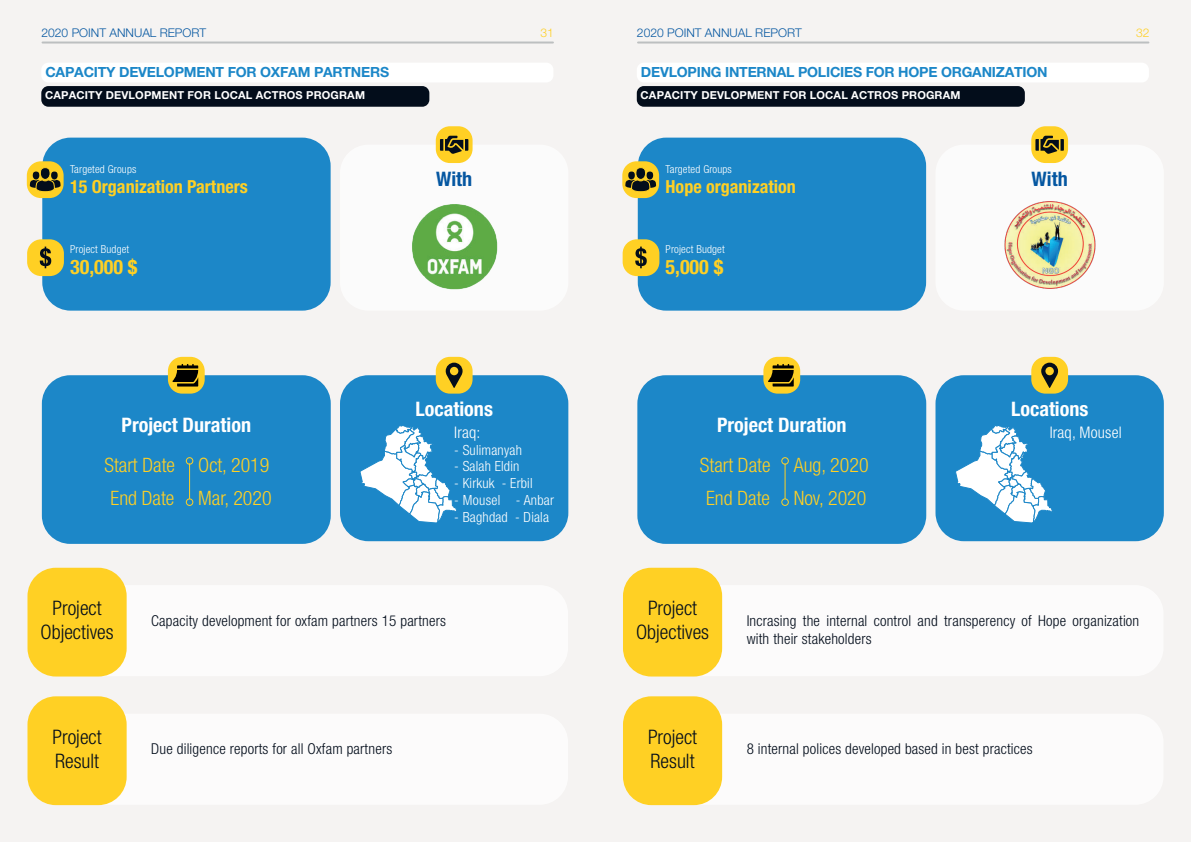
<style>
.page{position:relative;width:1191px;height:842px;background:#fff}
.page>*{position:absolute;margin:0;border:0;box-sizing:border-box;transform-origin:0 0}
.t1{font:300 condensed 20px/24px "Helvetica Neue LT Pro";color:#030d1b;text-align:center}
.t2{font:700 condensed 20px "Helvetica Neue LT Pro";color:#fff}
.t3{font:700 condensed 20px "Helvetica Neue LT Pro";color:#ffd024}
.t4{font:700 condensed 20px "Helvetica Neue LT Pro";color:#0557a1}
.t5{font:300 condensed 19.8px/33.3px "Helvetica Neue LT Pro";color:#ffd024}
.t6{font:700 condensed 18px "Helvetica Neue LT Pro";color:#ffd024}
.t7{font:300 condensed 16px "Helvetica Neue LT Pro";letter-spacing:.015em;color:#fff}
.t8{font:300 condensed 15px/18px "Helvetica Neue LT Pro";letter-spacing:.015em;color:#030d1b}
.t9{font:700 14px "Helvetica Neue LT Pro";letter-spacing:-.015em;color:#1c87c8}
.t10{font:300 condensed 14px "Helvetica Neue LT Pro";letter-spacing:.015em;color:#fff}
.t11{font:300 12px "Helvetica Neue LT Pro";color:#0557a1}
.t12{font:300 12px "Helvetica Neue LT Pro";color:#ffd024}
.t13{font:700 11px "Helvetica Neue LT Pro";letter-spacing:.015em;color:#fff}
.t14{font:300 condensed 11px "Helvetica Neue LT Pro";letter-spacing:.015em;color:#fff}
</style>
<div class="page">
<div style="left:0;top:0;width:595px;height:842px;background:#f5f3f2"></div>
<hr style="left:43px;top:42px;width:510px;height:2px;background:#bcbfc0">
<div style="left:41px;top:63px;width:512px;height:19px;background:#fff;border-radius:7px"></div>
<div style="left:41px;top:86px;width:388px;height:21px;background:#030d1b;border-radius:7px"></div>
<div style="left:27px;top:585px;width:541px;height:91px;background:#fff;border-radius:28px"></div>
<div style="left:27px;top:568px;width:100px;height:108px;background:#ffd024;border-radius:28px"></div>
<div style="left:340px;top:145px;width:228px;height:166px;background:#fff;border-radius:28px"></div>
<div style="left:436px;top:126px;width:36px;height:37px;background:#ffd024;border-radius:14px"></div>
<div style="left:340px;top:375px;width:228px;height:166px;background:#1c87c8;border-radius:28px"></div>
<div style="left:436px;top:357px;width:36px;height:37px;background:#ffd024;border-radius:14px"></div>
<svg style="left:440px;top:136px;width:28px;height:18px"></svg>
<svg style="left:446px;top:363px;width:16px;height:25px"></svg>
<div style="left:42px;top:138px;width:289px;height:173px;background:#1c87c8;border-radius:28px"></div>
<div style="left:27px;top:239px;width:37px;height:37px;background:#ffd024;border-radius:14px"></div>
<svg style="left:40px;top:247px;width:11px;height:21px"></svg>
<div style="left:42px;top:375px;width:289px;height:169px;background:#1c87c8;border-radius:28px"></div>
<hr style="left:189px;top:463px;width:1px;height:36px;background:#ffd024">
<div style="left:186px;top:457px;width:7px;height:8px;border:1px solid #ffd024;border-radius:50%"></div>
<div style="left:186px;top:498px;width:7px;height:8px;border:1px solid #ffd024;border-radius:50%"></div>
<div style="left:168px;top:357px;width:37px;height:37px;background:#ffd024;border-radius:14px"></div>
<svg style="left:172px;top:364px;width:26px;height:22px"></svg>
<div style="left:27px;top:714px;width:541px;height:91px;background:#fff;border-radius:28px"></div>
<div style="left:27px;top:696px;width:100px;height:109px;background:#ffd024;border-radius:28px"></div>
<div style="left:27px;top:161px;width:37px;height:37px;background:#ffd024;border-radius:14px"></div>
<div style="left:51px;top:172px;width:7px;height:7px;background:#030d1b;border-radius:50%"></div>
<div style="left:33px;top:172px;width:6px;height:7px;background:#030d1b;border-radius:50%"></div>
<div style="left:40px;top:168px;width:10px;height:11px;background:#030d1b;border-radius:50%"></div>
<div style="left:40px;top:167px;width:11px;height:13px;border:1px solid #ffd024;border-radius:50%"></div>
<svg style="left:30px;top:180px;width:32px;height:13px"></svg>
<img style="left:412px;top:204px;width:86px;height:86px">
<svg style="left:360px;top:426px;width:97px;height:97px"></svg>
<div style="left:595px;top:0;width:596px;height:842px;background:#f5f3f2"></div>
<hr style="left:638px;top:42px;width:510px;height:2px;background:#bcbfc0">
<div style="left:637px;top:63px;width:511px;height:19px;background:#fff;border-radius:7px"></div>
<div style="left:637px;top:86px;width:387px;height:21px;background:#030d1b;border-radius:7px"></div>
<div style="left:623px;top:585px;width:540px;height:91px;background:#fff;border-radius:28px"></div>
<div style="left:623px;top:568px;width:99px;height:108px;background:#ffd024;border-radius:28px"></div>
<div style="left:935px;top:145px;width:228px;height:166px;background:#fff;border-radius:28px"></div>
<div style="left:1031px;top:126px;width:37px;height:37px;background:#ffd024;border-radius:14px"></div>
<div style="left:935px;top:375px;width:228px;height:166px;background:#1c87c8;border-radius:28px"></div>
<div style="left:1031px;top:357px;width:37px;height:37px;background:#ffd024;border-radius:14px"></div>
<svg style="left:1035px;top:136px;width:29px;height:18px"></svg>
<svg style="left:1041px;top:363px;width:17px;height:25px"></svg>
<div style="left:638px;top:138px;width:288px;height:173px;background:#1c87c8;border-radius:28px"></div>
<div style="left:622px;top:239px;width:37px;height:37px;background:#ffd024;border-radius:14px"></div>
<svg style="left:635px;top:247px;width:12px;height:21px"></svg>
<div style="left:637px;top:375px;width:289px;height:169px;background:#1c87c8;border-radius:28px"></div>
<hr style="left:784px;top:463px;width:1px;height:36px;background:#ffd024">
<div style="left:781px;top:457px;width:8px;height:8px;border:1px solid #ffd024;border-radius:50%"></div>
<div style="left:781px;top:498px;width:8px;height:8px;border:1px solid #ffd024;border-radius:50%"></div>
<div style="left:763px;top:357px;width:37px;height:37px;background:#ffd024;border-radius:14px"></div>
<svg style="left:768px;top:364px;width:25px;height:22px"></svg>
<div style="left:623px;top:714px;width:540px;height:91px;background:#fff;border-radius:28px"></div>
<div style="left:623px;top:696px;width:99px;height:109px;background:#ffd024;border-radius:28px"></div>
<div style="left:622px;top:161px;width:37px;height:37px;background:#ffd024;border-radius:14px"></div>
<div style="left:646px;top:172px;width:7px;height:7px;background:#030d1b;border-radius:50%"></div>
<div style="left:628px;top:172px;width:7px;height:7px;background:#030d1b;border-radius:50%"></div>
<div style="left:636px;top:168px;width:9px;height:11px;background:#030d1b;border-radius:50%"></div>
<div style="left:635px;top:167px;width:11px;height:13px;border:1px solid #ffd024;border-radius:50%"></div>
<svg style="left:625px;top:180px;width:32px;height:13px"></svg>
<svg style="left:955px;top:426px;width:97px;height:97px"></svg>
<img style="left:1004px;top:201px;width:92px;height:88px">
<p class="t11" style="left:41px;top:25px;width:166px">2020 POINT ANNUAL REPORT</p>
<p class="t12" style="left:540px;top:25px;width:15px">31</p>
<p class="t9" style="left:45px;top:63px;width:345px">CAPACITY DEVELOPMENT FOR OXFAM PARTNERS</p>
<p class="t13" style="left:45px;top:89px;width:321px">CAPACITY DEVLOPMENT FOR LOCAL ACTROS PROGRAM</p>
<p class="t11" style="left:637px;top:25px;width:166px">2020 POINT ANNUAL REPORT</p>
<p class="t12" style="left:1136px;top:25px;width:15px">32</p>
<p class="t9" style="left:641px;top:63px;width:408px">DEVLOPING INTERNAL POLICIES FOR HOPE ORGANIZATION</p>
<p class="t13" style="left:640px;top:89px;width:321px">CAPACITY DEVLOPMENT FOR LOCAL ACTROS PROGRAM</p>
<p class="t14" style="left:70px;top:163px;width:68px">Targeted Groups</p>
<p class="t6" style="left:70px;top:175px;width:179px">15 Organization Partners</p>
<h1 class="t4" style="left:436px;top:166px;width:38px">With</h1>
<p class="t14" style="left:665px;top:163px;width:68px">Targeted Groups</p>
<p class="t6" style="left:665px;top:175px;width:132px">Hope organization</p>
<h1 class="t4" style="left:1031px;top:166px;width:38px">With</h1>
<p class="t14" style="left:70px;top:243px;width:61px">Project Budget</p>
<h1 class="t3" style="left:70px;top:255px;width:69px">30,000 $</h1>
<p class="t14" style="left:665px;top:243px;width:61px">Project Budget</p>
<h1 class="t3" style="left:665px;top:255px;width:59px">5,000 $</h1>
<h1 class="t2" style="left:122px;top:412px;width:131px">Project Duration</h1>
<h2 class="t5" style="left:198px;top:448px;width:75px">Oct, 2019<br>Mar, 2020</h2>
<h2 class="t5" style="left:104px;top:448px;width:72px;text-align:center">Start Date<br>End Date</h2>
<h1 class="t2" style="left:415px;top:397px;width:79px">Locations</h1>
<p class="t7" style="left:454px;top:423px;width:28px">Iraq:</p>
<p class="t10" style="left:454px;top:441px;width:69px">- Sulimanyah</p>
<p class="t10" style="left:454px;top:458px;width:67px">- Salah Eldin</p>
<p class="t10" style="left:454px;top:475px;width:80px">- Kirkuk - Erbil</p>
<p class="t10" style="left:454px;top:492px;width:101px">- Mousel - Anbar</p>
<p class="t10" style="left:454px;top:509px;width:96px">- Baghdad - Diala</p>
<h1 class="t2" style="left:717px;top:412px;width:131px">Project Duration</h1>
<h2 class="t5" style="left:793px;top:448px;width:76px">Aug, 2020<br>Nov, 2020</h2>
<h2 class="t5" style="left:700px;top:448px;width:72px;text-align:center">Start Date<br>End Date</h2>
<h1 class="t2" style="left:1011px;top:397px;width:79px">Locations</h1>
<p class="t7" style="left:1049px;top:423px;width:73px">Iraq, Mousel</p>
<h1 class="t1" style="left:41px;top:596px;width:74px">Project<br>Objectives</h1>
<p class="t8" style="left:151px;top:611px;width:296px">Capacity development for oxfam partners 15 partners</p>
<h1 class="t1" style="left:636px;top:596px;width:74px">Project<br>Objectives</h1>
<p class="t8" style="left:746px;top:611px;width:394px">Incrasing the internal control and transperency of Hope organization with their stakeholders</p>
<h1 class="t1" style="left:52px;top:725px;width:51px;text-align:left">Project<br>Result</h1>
<p class="t8" style="left:151px;top:740px;width:242px">Due diligence reports for all Oxfam partners</p>
<h1 class="t1" style="left:648px;top:725px;width:51px;text-align:left">Project<br>Result</h1>
<p class="t8" style="left:746px;top:740px;width:287px">8 internal polices developed based in best practices</p>
</div>
